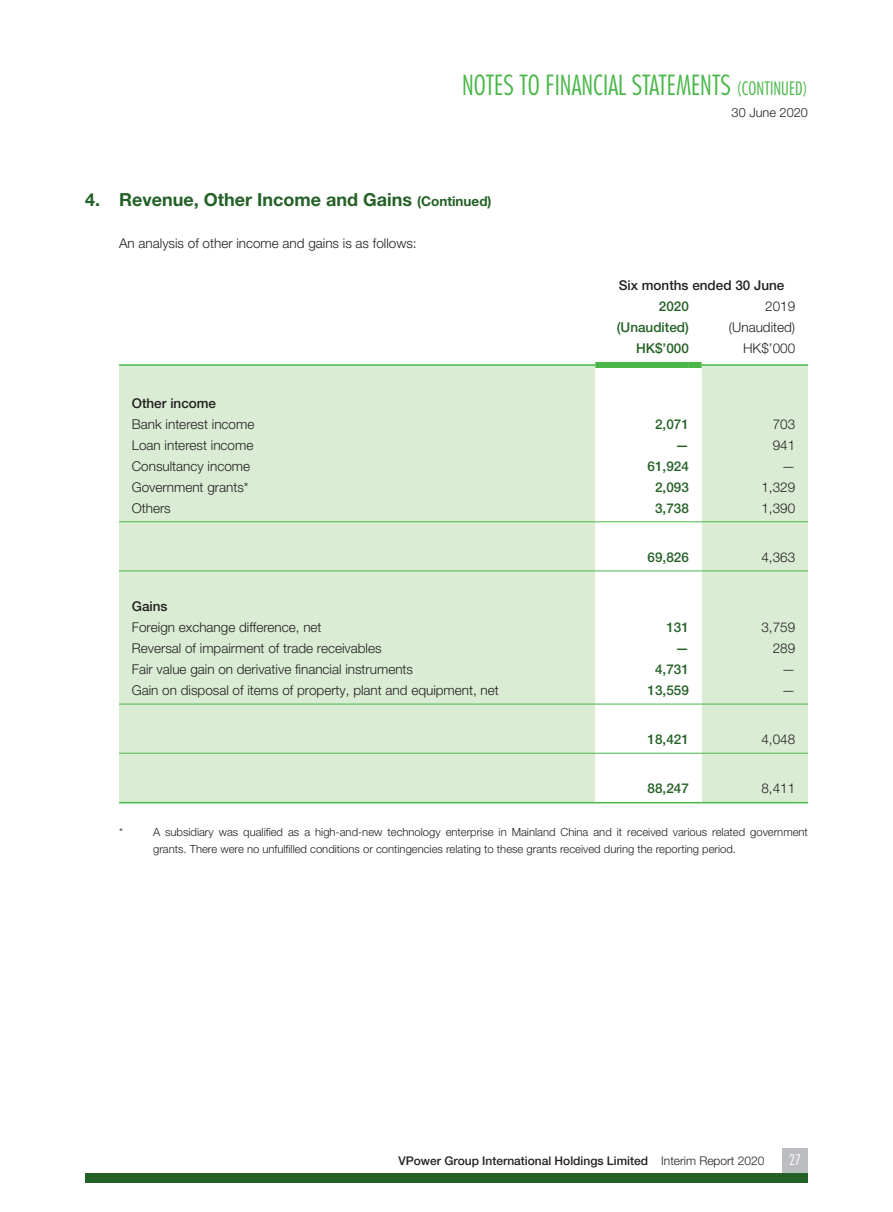
<style>
.page{position:relative;width:893px;height:1212px;background:#fff}
.page>*{position:absolute;margin:0;border:0;box-sizing:border-box;transform-origin:0 0}
.t1{font:300 condensed 27px "Futura Std";color:#49b748}
.t2{font:700 18px "Helvetica Neue LT Std";color:#246126}
.t3{font:300 condensed 14.25px "Futura Std";color:#fff}
.t4{font:300 13.5px "Helvetica Neue LT Std";color:#231f20}
.t5{font:500 13.5px "Helvetica Neue LT Std";color:#246126}
.t6{font:500 13.5px "Helvetica Neue LT Std";color:#231f20}
.t7{font:300 12.75px "Helvetica Neue LT Std";color:#231f20}
.t8{font:500 12px "Helvetica Neue LT Std";color:#231f20}
.t9{font:300 11.25px/16.5px "Helvetica Neue LT Std";color:#231f20}
.s1{font-size:18px}
.s2{font-size:13.5px}
.s3{font-weight:300}
</style>
<div class="page">
<div style="left:782px;top:1148px;width:26px;height:25px;background:#bcbdc0"></div>
<div style="left:85px;top:1173px;width:723px;height:10px;background:#246126"></div>
<div style="left:119px;top:366px;width:689px;height:436px;background:#daecd4"></div>
<svg style="left:595px;top:368px;width:107px;height:434px"></svg>
<hr style="left:119px;top:521px;width:476px;height:1px;background:#49b748">
<hr style="left:595px;top:521px;width:94px;height:1px;background:#49b748">
<svg style="left:689px;top:521px;width:13px;height:1px"></svg>
<hr style="left:702px;top:521px;width:93px;height:1px;background:#49b748">
<svg style="left:795px;top:521px;width:13px;height:1px"></svg>
<hr style="left:119px;top:570px;width:476px;height:1px;background:#49b748">
<hr style="left:595px;top:570px;width:94px;height:1px;background:#49b748">
<svg style="left:689px;top:570px;width:13px;height:1px"></svg>
<hr style="left:702px;top:570px;width:93px;height:1px;background:#49b748">
<svg style="left:795px;top:570px;width:13px;height:1px"></svg>
<hr style="left:119px;top:704px;width:476px;height:1px;background:#49b748">
<hr style="left:595px;top:704px;width:94px;height:1px;background:#49b748">
<svg style="left:689px;top:704px;width:13px;height:1px"></svg>
<hr style="left:702px;top:704px;width:93px;height:1px;background:#49b748">
<svg style="left:795px;top:704px;width:13px;height:1px"></svg>
<hr style="left:119px;top:753px;width:476px;height:1px;background:#49b748">
<hr style="left:595px;top:753px;width:94px;height:1px;background:#49b748">
<svg style="left:689px;top:753px;width:13px;height:1px"></svg>
<hr style="left:702px;top:753px;width:93px;height:1px;background:#49b748">
<svg style="left:795px;top:753px;width:13px;height:1px"></svg>
<hr style="left:119px;top:802px;width:476px;height:1px;background:#49b748">
<hr style="left:595px;top:802px;width:94px;height:1px;background:#49b748">
<svg style="left:689px;top:802px;width:13px;height:1px"></svg>
<hr style="left:702px;top:802px;width:93px;height:1px;background:#49b748">
<svg style="left:795px;top:802px;width:13px;height:1px"></svg>
<hr style="left:119px;top:364px;width:476px;height:2px;background:#49b748">
<hr style="left:702px;top:364px;width:93px;height:2px;background:#49b748">
<svg style="left:795px;top:364px;width:13px;height:2px"></svg>
<div style="left:595px;top:362px;width:94px;height:6px;background:#49b748"></div>
<div style="left:689px;top:362px;width:13px;height:6px;background:#49b748"></div>
<h1 class="t1" style="left:462px;top:69px;width:347px">NOTES TO FINANCIAL STATEMENTS <span class="s1">(CONTINUED)</span></h1>
<p class="t7" style="left:732px;top:105px;width:78px">30 June 2020</p>
<h2 class="t2" style="left:85px;top:189px;width:408px">4. Revenue, Other Income and Gains <span class="s2">(Continued)</span></h2>
<p class="t4" style="left:119px;top:235px;width:299px">An analysis of other income and gains is as follows:</p>
<p class="t6" style="left:619px;top:277px;width:167px">Six months ended 30 June</p>
<p class="t5" style="left:659px;top:298px;width:32px">2020</p>
<p class="t4" style="left:765px;top:298px;width:32px">2019</p>
<p class="t5" style="left:617px;top:319px;width:74px">(Unaudited)</p>
<p class="t4" style="left:729px;top:319px;width:68px">(Unaudited)</p>
<p class="t5" style="left:636px;top:340px;width:54px">HK$’000</p>
<p class="t4" style="left:743px;top:340px;width:54px">HK$’000</p>
<p class="t6" style="left:132px;top:395px;width:86px">Other income</p>
<p class="t4" style="left:132px;top:416px;width:124px">Bank interest income</p>
<p class="t5" style="left:655px;top:416px;width:35px">2,071</p>
<p class="t4" style="left:773px;top:416px;width:24px">703</p>
<p class="t4" style="left:132px;top:437px;width:123px">Loan interest income</p>
<p class="t5" style="left:675px;top:437px;width:15px">—</p>
<p class="t4" style="left:773px;top:437px;width:24px">941</p>
<p class="t4" style="left:132px;top:458px;width:120px">Consultancy income</p>
<p class="t5" style="left:648px;top:458px;width:43px">61,924</p>
<p class="t4" style="left:782px;top:458px;width:15px">—</p>
<p class="t4" style="left:132px;top:479px;width:118px">Government grants*</p>
<p class="t5" style="left:655px;top:479px;width:35px">2,093</p>
<p class="t4" style="left:761px;top:479px;width:35px">1,329</p>
<p class="t4" style="left:132px;top:500px;width:41px">Others</p>
<p class="t5" style="left:655px;top:500px;width:35px">3,738</p>
<p class="t4" style="left:761px;top:500px;width:35px">1,390</p>
<p class="t5" style="left:648px;top:549px;width:43px">69,826</p>
<p class="t4" style="left:761px;top:549px;width:35px">4,363</p>
<p class="t6" style="left:132px;top:598px;width:37px">Gains</p>
<p class="t4" style="left:132px;top:619px;width:191px">Foreign exchange difference, net</p>
<p class="t5" style="left:666px;top:619px;width:24px">131</p>
<p class="t4" style="left:761px;top:619px;width:35px">3,759</p>
<p class="t4" style="left:132px;top:640px;width:251px">Reversal of impairment of trade receivables</p>
<p class="t5" style="left:675px;top:640px;width:15px">—</p>
<p class="t4" style="left:773px;top:640px;width:24px">289</p>
<p class="t4" style="left:132px;top:661px;width:283px">Fair value gain on derivative financial instruments</p>
<p class="t5" style="left:655px;top:661px;width:35px">4,731</p>
<p class="t4" style="left:782px;top:661px;width:15px">—</p>
<p class="t4" style="left:132px;top:682px;width:369px">Gain on disposal of items of property, plant and equipment, net</p>
<p class="t5" style="left:648px;top:682px;width:43px">13,559</p>
<p class="t4" style="left:782px;top:682px;width:15px">—</p>
<p class="t5" style="left:648px;top:731px;width:43px">18,421</p>
<p class="t4" style="left:761px;top:731px;width:35px">4,048</p>
<p class="t5" style="left:648px;top:780px;width:43px">88,247</p>
<p class="t4" style="left:761px;top:780px;width:35px">8,411</p>
<p class="t9" style="left:119px;top:824px;width:5px">*</p>
<p class="t9" style="left:153px;top:824px;width:656px">A subsidiary was qualified as a high-and-new technology enterprise in Mainland China and it received various related government grants. There were no unfulfilled conditions or contingencies relating to these grants received during the reporting period.</p>
<p class="t8" style="left:398px;top:1154px;width:367px">VPower Group International Holdings Limited <span class="s3">Interim Report 2020</span></p>
<p class="t3" style="left:789px;top:1151px;width:13px">27</p>
</div>
